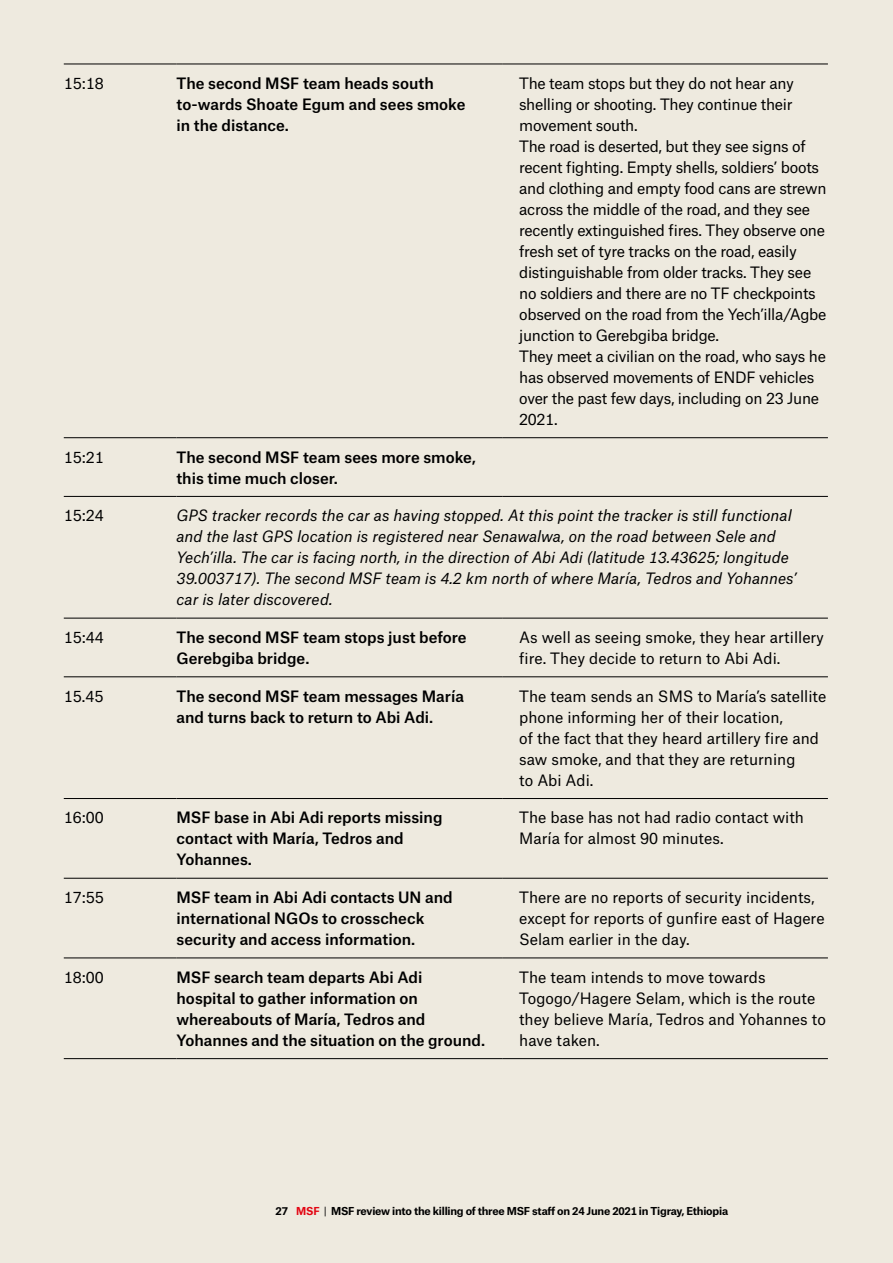
<style>
.page{position:relative;width:893px;height:1263px;background:#eeeadf}
.page>*{position:absolute;margin:0;border:0;box-sizing:border-box;transform-origin:0 0}
.t1{font:15px/21px "Atlas Grotesk TF";letter-spacing:-.015em;color:#000}
.t2{font:500 15px/21px "Atlas Grotesk TF";color:#000}
.t3{font:italic 15px/21px "Atlas Grotesk TF";color:#000}
.t4{font:700 10.5px "Atlas Grotesk TF";letter-spacing:-.02em;color:#000}
.s1{color:#e30613}
.s2{font-weight:400}
</style>
<div class="page">
<hr style="left:64px;top:496px;width:112px;height:1px;background:#000">
<hr style="left:176px;top:496px;width:326px;height:1px;background:#000">
<hr style="left:502px;top:496px;width:326px;height:1px;background:#000">
<hr style="left:64px;top:618px;width:112px;height:1px;background:#000">
<hr style="left:176px;top:618px;width:326px;height:1px;background:#000">
<hr style="left:502px;top:618px;width:326px;height:1px;background:#000">
<hr style="left:64px;top:64px;width:112px;height:1px;background:#000">
<hr style="left:176px;top:64px;width:326px;height:1px;background:#000">
<hr style="left:502px;top:64px;width:326px;height:1px;background:#000">
<hr style="left:64px;top:437px;width:112px;height:1px;background:#000">
<hr style="left:176px;top:437px;width:326px;height:1px;background:#000">
<hr style="left:502px;top:437px;width:326px;height:1px;background:#000">
<hr style="left:64px;top:676px;width:112px;height:1px;background:#000">
<hr style="left:176px;top:676px;width:326px;height:1px;background:#000">
<hr style="left:502px;top:676px;width:326px;height:1px;background:#000">
<hr style="left:64px;top:798px;width:112px;height:1px;background:#000">
<hr style="left:176px;top:798px;width:326px;height:1px;background:#000">
<hr style="left:502px;top:798px;width:326px;height:1px;background:#000">
<hr style="left:64px;top:878px;width:112px;height:1px;background:#000">
<hr style="left:176px;top:878px;width:326px;height:1px;background:#000">
<hr style="left:502px;top:878px;width:326px;height:1px;background:#000">
<hr style="left:64px;top:958px;width:112px;height:1px;background:#000">
<hr style="left:176px;top:958px;width:326px;height:1px;background:#000">
<hr style="left:502px;top:958px;width:326px;height:1px;background:#000">
<hr style="left:64px;top:1058px;width:112px;height:1px;background:#000">
<hr style="left:176px;top:1058px;width:326px;height:1px;background:#000">
<hr style="left:502px;top:1058px;width:326px;height:1px;background:#000">
<p class="t1" style="left:64px;top:71px;width:41px">15:18</p>
<p class="t2" style="left:176px;top:71px;width:291px">The second MSF team heads south to-wards Shoate Egum and sees smoke in the distance.</p>
<p class="t1" style="left:519px;top:71px;width:309px">The team stops but they do not hear any shelling or shooting. They continue their movement south.<br>The road is deserted, but they see signs of recent fighting. Empty shells, soldiers’ boots and clothing and empty food cans are strewn across the middle of the road, and they see recently extinguished fires. They observe one fresh set of tyre tracks on the road, easily distinguishable from older tracks. They see no soldiers and there are no TF checkpoints observed on the road from the Yech’illa/Agbe junction to Gerebgiba bridge.<br>They meet a civilian on the road, who says he has observed movements of ENDF vehicles over the past few days, including on 23 June 2021.</p>
<p class="t1" style="left:64px;top:445px;width:41px">15:21</p>
<p class="t2" style="left:176px;top:445px;width:301px">The second MSF team sees more smoke, this time much closer.</p>
<p class="t1" style="left:64px;top:503px;width:41px">15:24</p>
<p class="t3" style="left:176px;top:504px;width:621px">GPS tracker records the car as having stopped. At this point the tracker is still functional and the last GPS location is registered near Senawalwa, on the road between Sele and Yech’illa. The car is facing north, in the direction of Abi Adi (latitude 13.43625; longitude 39.003717). The second MSF team is 4.2 km north of where María, Tedros and Yohannes’ car is later discovered.</p>
<p class="t1" style="left:64px;top:625px;width:41px">15:44</p>
<p class="t2" style="left:176px;top:625px;width:292px">The second MSF team stops just before<br>Gerebgiba bridge.</p>
<p class="t1" style="left:519px;top:625px;width:306px">As well as seeing smoke, they hear artillery fire. They decide to return to Abi Adi.</p>
<p class="t1" style="left:64px;top:684px;width:41px">15.45</p>
<p class="t2" style="left:176px;top:684px;width:289px">The second MSF team messages María and turns back to return to Abi Adi.</p>
<p class="t1" style="left:519px;top:684px;width:309px">The team sends an SMS to María’s satellite phone informing her of their location,<br>of the fact that they heard artillery fire and saw smoke, and that they are returning<br>to Abi Adi.</p>
<p class="t1" style="left:64px;top:806px;width:41px">16:00</p>
<p class="t2" style="left:176px;top:806px;width:268px">MSF base in Abi Adi reports missing contact with María, Tedros and<br>Yohannes.</p>
<p class="t1" style="left:519px;top:806px;width:286px">The base has not had radio contact with<br>María for almost 90 minutes.</p>
<p class="t1" style="left:64px;top:885px;width:41px">17:55</p>
<p class="t2" style="left:176px;top:885px;width:278px">MSF team in Abi Adi contacts UN and international NGOs to crosscheck security and access information.</p>
<p class="t1" style="left:519px;top:885px;width:307px">There are no reports of security incidents, except for reports of gunfire east of Hagere<br>Selam earlier in the day.</p>
<p class="t1" style="left:64px;top:965px;width:41px">18:00</p>
<p class="t2" style="left:176px;top:965px;width:310px">MSF search team departs Abi Adi hospital to gather information on whereabouts of María, Tedros and Yohannes and the situation on the ground.</p>
<p class="t1" style="left:519px;top:965px;width:308px">The team intends to move towards<br>Togogo/Hagere Selam, which is the route they believe María, Tedros and Yohannes to have taken.</p>
<p class="t4" style="left:276px;top:1203px;width:454px">27 <span class="s1">MSF</span> <span class="s2">|</span> MSF review into the killing of three MSF staff on 24 June 2021 in Tigray, Ethiopia</p>
</div>
